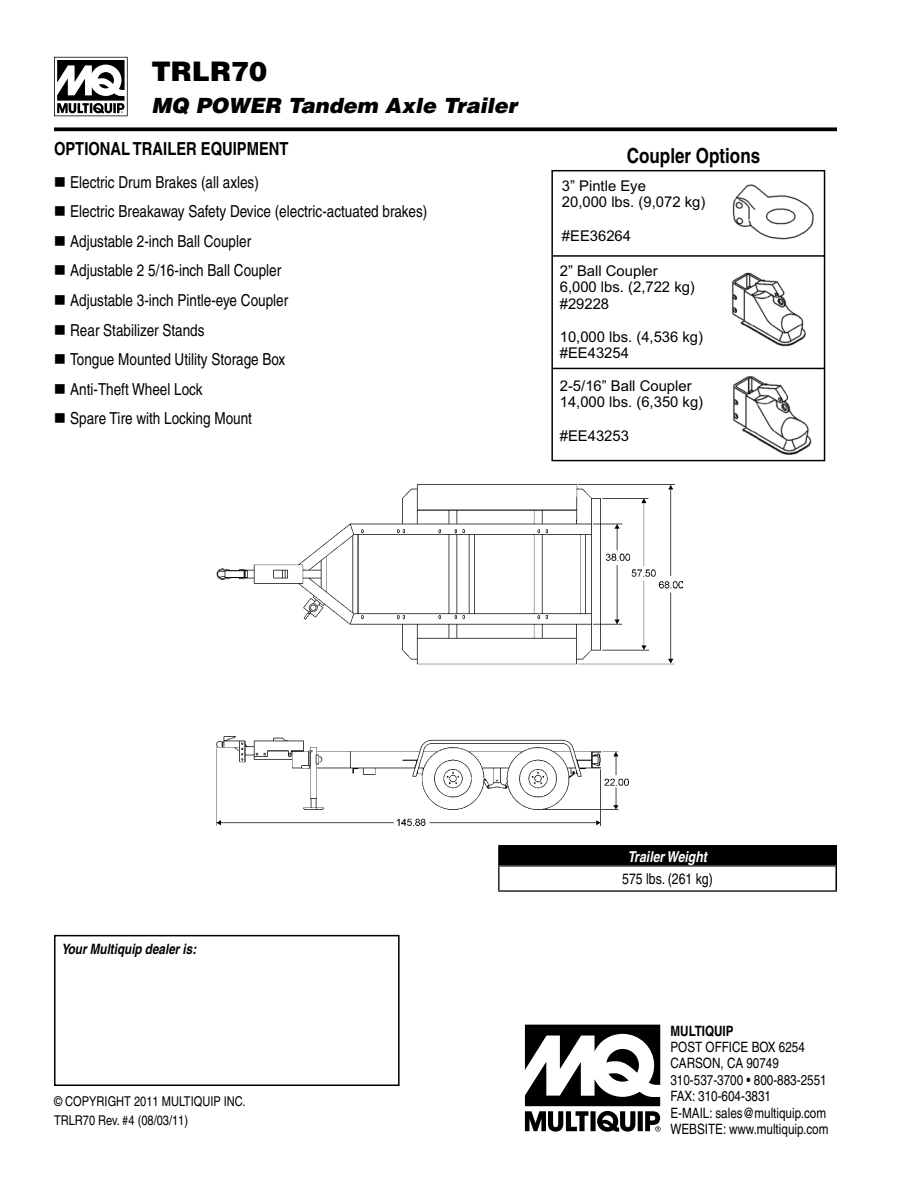
<style>
.page{position:relative;width:918px;height:1188px;background:#fff}
.page>*{position:absolute;margin:0;border:0;box-sizing:border-box;transform-origin:0 0}
.t1{font:900 27px "Helvetica";color:#000}
.t2{font:italic 900 21px "Helvetica";color:#000}
.t3{font:700 20.7px "Helvetica";color:#000;scale:.82 1}
.t4{font:700 condensed 18px "Helvetica";color:#000}
.t5{font:condensed 16.5px/29.5px "Helvetica";color:#000}
.t6{font:condensed 15px "Helvetica";color:#000}
.t7{font:italic 700 condensed 15px "Helvetica";color:#fff}
.t8{font:14.85px/16.5px "Arial";color:#000}
.t9{font:condensed 14.25px/16.4px "Helvetica";color:#000}
.t10{font:italic 700 condensed 14.25px "Helvetica";color:#000}
.t11{font:700 condensed 14.25px "Helvetica";color:#000}
.t12{font:condensed 13.5px/18.8px "Helvetica";color:#000}
</style>
<div class="page">
<svg style="left:525px;top:1025px;width:136px;height:107px"></svg>
<div style="left:54px;top:935px;width:346px;height:151px;border:2px solid #000"></div>
<svg style="left:54px;top:127px;width:783px;height:4px;background:#1c1c1c"></svg>
<svg style="left:54px;top:57px;width:74px;height:59px"></svg>
<div style="left:499px;top:846px;width:337px;height:20px;background:#000"></div>
<svg style="left:836px;top:846px;width:1px;height:44px"></svg>
<hr style="left:498px;top:845px;width:339px;height:1px;background:#000">
<hr style="left:498px;top:865px;width:338px;height:2px;background:#000">
<svg style="left:498px;top:846px;width:1px;height:44px"></svg>
<hr style="left:498px;top:890px;width:339px;height:2px;background:#000">
<img style="left:216px;top:484px;width:467px;height:341px">
<svg style="left:551px;top:169px;width:275px;height:293px"></svg>
<h1 class="t1" style="left:151px;top:54px;width:117px">TRLR70</h1>
<p class="t2" style="left:152px;top:92px;width:367px">MQ POWER Tandem Axle Trailer</p>
<p class="t4" style="left:54px;top:138px;width:236px">OPTIONAL TRAILER EQUIPMENT</p>
<p class="t5" style="left:70px;top:167px;width:359px">Electric Drum Brakes (all axles)<br>Electric Breakaway Safety Device (electric-actuated brakes)<br>Adjustable 2-inch Ball Coupler<br>Adjustable 2 5/16-inch Ball Coupler<br>Adjustable 3-inch Pintle-eye Coupler<br>Rear Stabilizer Stands<br>Tongue Mounted Utility Storage Box<br>Anti-Theft Wheel Lock<br>Spare Tire with Locking Mount</p>
<p class="t3" style="left:627px;top:143px;width:164px">Coupler Options</p>
<p class="t8" style="left:562px;top:179px;width:145px">3” Pintle Eye<br>20,000 lbs. (9,072 kg)</p>
<p class="t8" style="left:562px;top:228px;width:71px">#EE36264</p>
<p class="t8" style="left:560px;top:264px;width:137px">2” Ball Coupler<br>6,000 lbs. (2 722 kg)</p>
<p class="t8" style="left:560px;top:330px;width:145px">10,000 lbs. (4,536 kg) #EE43254</p>
<p class="t8" style="left:641px;top:280px;width:6px">,</p>
<p class="t8" style="left:560px;top:297px;width:51px">#29228</p>
<p class="t8" style="left:560px;top:379px;width:145px">2-5/16” Ball Coupler<br>14,000 lbs. (6,350 kg)</p>
<p class="t8" style="left:560px;top:428px;width:71px">#EE43253</p>
<p class="t10" style="left:61px;top:941px;width:136px">Your Multiquip dealer is:</p>
<p class="t12" style="left:54px;top:1092px;width:193px">© COPYRIGHT 2011 MULTIQUIP INC.<br>TRLR70 Rev. #4 (08/03/11)</p>
<p class="t7" style="left:628px;top:847px;width:81px">Trailer Weight</p>
<p class="t6" style="left:622px;top:870px;width:92px">575 lbs. (261 kg)</p>
<p class="t11" style="left:670px;top:1022px;width:63px">MULTIQUIP</p>
<p class="t9" style="left:670px;top:1039px;width:9px">post</p>
<p class="t9" style="left:706px;top:1039px;width:8px">offic</p>
<p class="t9" style="left:741px;top:1039px;width:20px">e box</p>
<p class="t9" style="left:670px;top:1039px;width:160px;text-indent:108px">6254<br>CARSON, CA 90749<br>310-537-3700 • 800-883-2551<br>FAX: 310-604-3831<br>E-MAIL: sales@multiquip.com<br>WEBSITE: www.multiquip.com</p>
</div>
